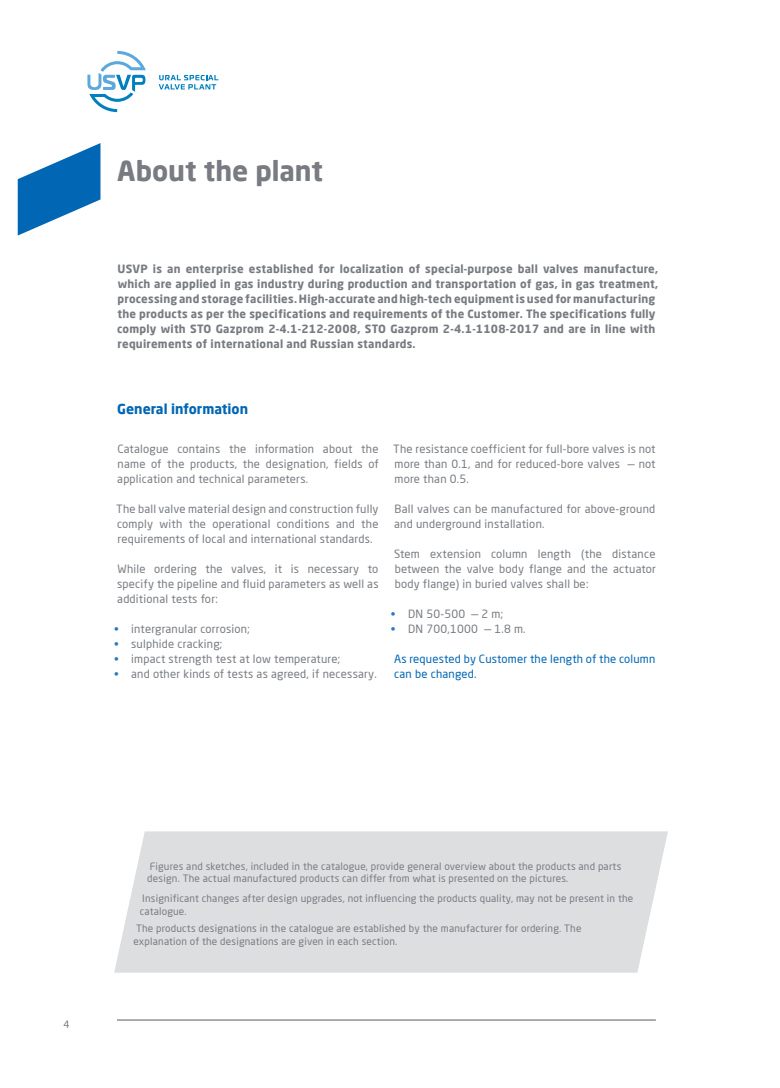
<style>
.page{position:relative;width:780px;height:1088px;background:#fff}
.page>*{position:absolute;margin:0;border:0;box-sizing:border-box;transform-origin:0 0}
.t1{font:700 27.5px "Neo Sans Pro";color:#787c82}
.t2{font:700 13.75px "Neo Sans Pro";color:#0166b3}
.t3{font:11.25px/15px "Neo Sans Pro";letter-spacing:.02em;color:#787c82;text-align:justify}
.t4{font:700 11.25px/15px "Neo Sans Pro";letter-spacing:.02em;color:#787c82}
.t5{font:11.25px/15px "Neo Sans Pro";letter-spacing:.02em;color:#0166b3}
.t6{font:10px/12.5px "Neo Sans Pro";letter-spacing:.02em;color:#787c82}
.s1{color:#2b79be}
</style>
<div class="page">
<svg style="left:18px;top:143px;width:82px;height:93px"></svg>
<hr style="left:117px;top:1019px;width:539px;height:1px;background:#787c82">
<svg style="left:159px;top:75px;width:59px;height:15px"></svg>
<svg style="left:87px;top:51px;width:59px;height:61px"></svg>
<div style="left:114px;top:831px;width:554px;height:142px;background:#dddee0"></div>
<h1 class="t1" style="left:117px;top:153px;width:207px">About the plant</h1>
<p class="t4" style="left:117px;top:261px;width:542px">USVP is an enterprise established for localization of special-purpose ball valves manufacture, which are applied in gas industry during production and transportation of gas, in gas treatment, processing and storage facilities. High-accurate and high-tech equipment is used for manufacturing the products as per the specifications and requirements of the Customer. The specifications fully comply with STO Gazprom 2-4.1-212-2008, STO Gazprom 2-4.1-1108-2017 and are in line with requirements of international and Russian standards.</p>
<p class="t2" style="left:117px;top:400px;width:132px">General information</p>
<p class="t3" style="left:117px;top:441px;width:263px">Catalogue contains the information about the name of the products, the designation, fields of application and technical parameters.</p>
<p class="t3" style="left:116px;top:501px;width:264px">The ball valve material design and construction fully comply with the operational conditions and the requirements of local and international standards.</p>
<p class="t3" style="left:117px;top:561px;width:263px">While ordering the valves, it is necessary to specify the pipeline and fluid parameters as well as additional tests for:</p>
<p class="t3" style="left:114px;top:621px;width:137px"><span class="s1">•</span> intergranular corrosion;</p>
<p class="t3" style="left:114px;top:636px;width:110px"><span class="s1">•</span> sulphide cracking;</p>
<p class="t3" style="left:114px;top:651px;width:227px"><span class="s1">•</span> impact strength test at low temperature;</p>
<p class="t3" style="left:114px;top:666px;width:264px"><span class="s1">•</span> and other kinds of tests as agreed, if necessary.</p>
<p class="t3" style="left:393px;top:441px;width:264px">The resistance coefficient for full-bore valves is not more than 0.1, and for reduced-bore valves — not more than 0.5.</p>
<p class="t3" style="left:394px;top:501px;width:262px">Ball valves can be manufactured for above-ground and underground installation.</p>
<p class="t3" style="left:394px;top:546px;width:263px">Stem extension column length (the distance between the valve body flange and the actuator body flange) in buried valves shall be:</p>
<p class="t3" style="left:391px;top:606px;width:114px"><span class="s1">•</span> DN 50-500 — 2 m;</p>
<p class="t3" style="left:391px;top:621px;width:136px"><span class="s1">•</span> DN 700,1000 — 1.8 m.</p>
<p class="t5" style="left:394px;top:651px;width:263px">As requested by Customer the length of the column can be changed.</p>
<p class="t6" style="left:64px;top:1018px;width:8px">4</p>
<p class="t6" style="left:147px;top:859px;width:475px">Figures and sketches, included in the catalogue, provide general overview about the products and parts design. The actual manufactured products can differ from what is presented on the pictures.</p>
<p class="t6" style="left:140px;top:892px;width:495px">Insignificant changes after design upgrades, not influencing the products quality, may not be present in the catalogue.</p>
<p class="t6" style="left:133px;top:922px;width:449px">The products designations in the catalogue are established by the manufacturer for ordering. The explanation of the designations are given in each section.</p>
</div>
